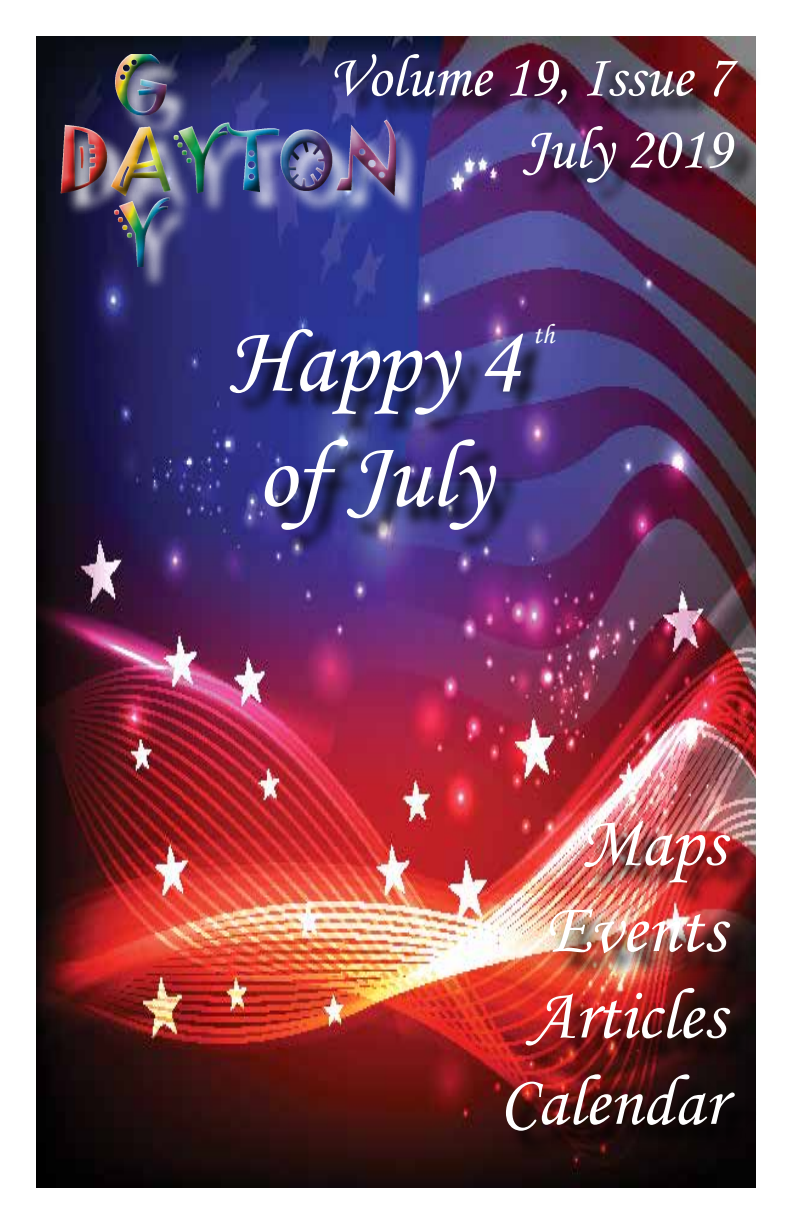
<style>
.page{position:relative;width:792px;height:1224px;background:#fff}
.page>*{position:absolute;margin:0;border:0;box-sizing:border-box;transform-origin:0 0}
.t1{font:96px/115.2px "Monotype Corsiva";color:#fff;text-align:center}
.t2{font:72px/86.4px "Monotype Corsiva";color:#fff;text-align:right}
.t3{font:60px/72px "Monotype Corsiva";color:#fff;text-align:right}
.t4{font:28px "Monotype Corsiva";color:#fff}
</style>
<div class="page">
<img style="left:36px;top:36px;width:720px;height:1152px">
<div style="left:65px;top:57px;width:356px;height:234px;background:#fff;opacity:.83"></div>
<div style="left:55px;top:53px;width:342px;height:214px;background:#000;opacity:.75"></div>
<img style="left:338px;top:58px;width:418px;height:148px">
<img style="left:509px;top:826px;width:247px;height:331px">
<svg style="left:234px;top:331px;width:313px;height:224px;background:#393682"></svg>
<p class="t3" style="left:328px;top:41px;width:405px">Volume 19, Issue 7<br>July 2019</p>
<h1 class="t1" style="left:228px;top:303px;width:293px">Happy 4 of July</h1>
<p class="t4" style="left:533px;top:318px;width:23px">th</p>
<p class="t2" style="left:499px;top:800px;width:228px">Maps<br>Events<br>Articles<br>Calendar</p>
</div>
